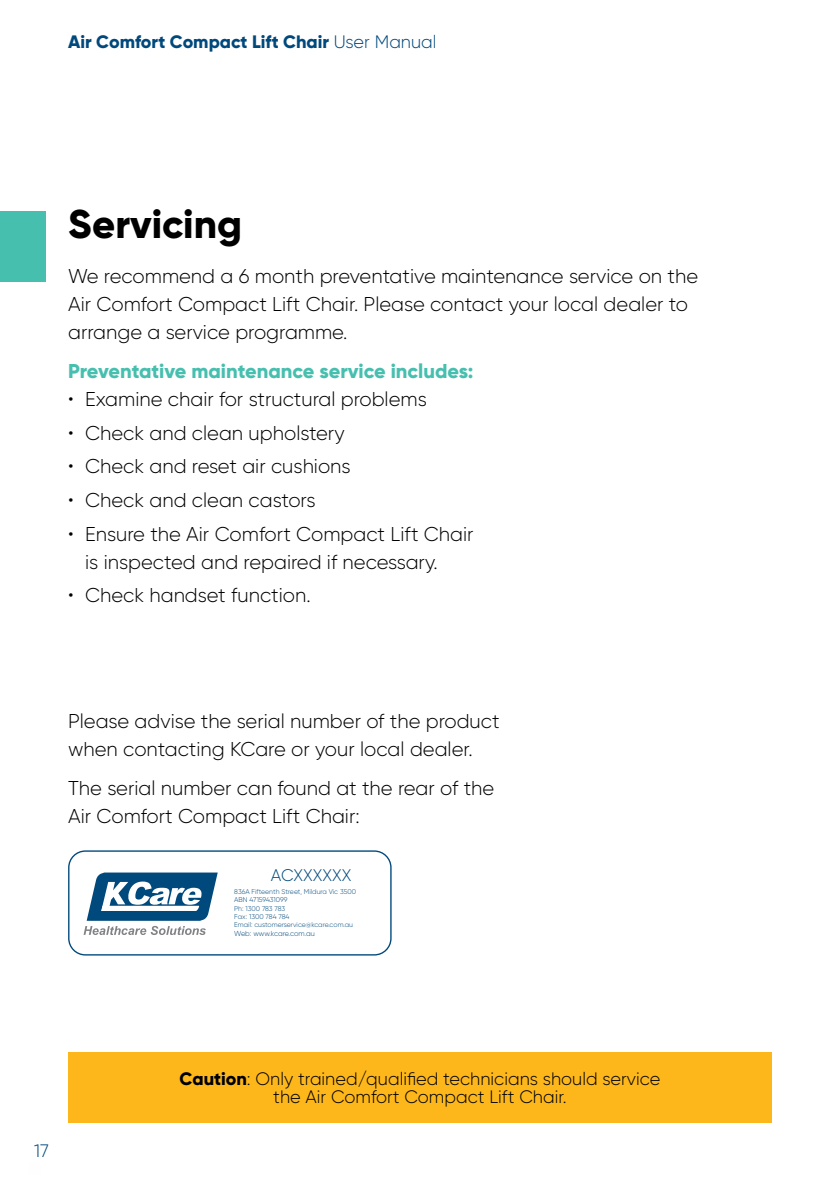
<style>
.page{position:relative;width:840px;height:1191px;background:#fff}
.page>*{position:absolute;margin:0;border:0;box-sizing:border-box;transform-origin:0 0}
.t1{font:800 40px "Gilroy";color:#000}
.t2{font:300 20px/28px "Gilroy";color:#000}
.t3{font:800 20px "Gilroy";color:#47bfaf}
.t4{font:300 18px/18.4px "Gilroy";color:#000;text-align:center}
.t5{font:800 18px "Gilroy";color:#00497c}
.t6{font:300 18px "Gilroy";color:#00497c}
.t7{font:300 16.8px "Gilroy";color:#00497c}
.t8{font:300 7.2px "Gilroy";color:#00497c}
.t9{font:300 6.8px/8.2px "Gilroy";color:#00497c}
.s1{font-weight:300}
.s2{font-weight:800}
</style>
<div class="page">
<div style="left:28px;top:1162px;width:12px;height:13px;background:#fbfbfb"></div>
<div style="left:0;top:211px;width:45px;height:70px;background:#47bfaf"></div>
<div style="left:68px;top:1052px;width:703px;height:71px;background:#fdb71a"></div>
<div style="left:68px;top:850px;width:323px;height:105px;border:1px solid #00497c;border-radius:17px"></div>
<svg style="left:87px;top:872px;width:130px;height:48px"></svg>
<svg style="left:83px;top:926px;width:123px;height:9px"></svg>
<p class="t5" style="left:68px;top:31px;width:370px">Air Comfort Compact Lift Chair <span class="s1">User Manual</span></p>
<h1 class="t1" style="left:68px;top:199px;width:175px">Servicing</h1>
<p class="t2" style="left:68px;top:261px;width:631px">We recommend a 6 month preventative maintenance service on the<br>Air Comfort Compact Lift Chair. Please contact your local dealer to arrange a service programme.</p>
<p class="t3" style="left:68px;top:358px;width:406px">Preventative maintenance service includes:</p>
<p class="t2" style="left:68px;top:385px;width:360px">• Examine chair for structural problems</p>
<p class="t2" style="left:68px;top:418px;width:278px">• Check and clean upholstery</p>
<p class="t2" style="left:68px;top:452px;width:284px">• Check and reset air cushions</p>
<p class="t2" style="left:68px;top:486px;width:249px">• Check and clean castors</p>
<p class="t2" style="left:85px;top:519px;width:390px;text-indent:-17px">• Ensure the Air Comfort Compact Lift Chair is inspected and repaired if necessary.</p>
<p class="t2" style="left:68px;top:581px;width:244px">• Check handset function.</p>
<p class="t2" style="left:68px;top:706px;width:433px">Please advise the serial number of the product when contacting KCare or your local dealer.</p>
<p class="t2" style="left:68px;top:774px;width:427px">The serial number can found at the rear of the<br>Air Comfort Compact Lift Chair:</p>
<p class="t7" style="left:271px;top:865px;width:82px">ACXXXXXX</p>
<p class="t9" style="left:234px;top:887px;width:123px">836A Fifteenth Street, Mildura Vic 3500<br>ABN 47159431099<br>Ph: 1300 783 783<br>Fax: 1300 784 784<br>Email: customerservice@kcare.com.au</p>
<p class="t8" style="left:234px;top:929px;width:82px">Web: www.kcare.com.au</p>
<p class="t6" style="left:34px;top:1139px;width:16px">17</p>
<p class="t4" style="left:179px;top:1069px;width:482px"><span class="s2">Caution</span>: Only trained/qualified technicians should service the Air Comfort Compact Lift Chair.</p>
</div>
